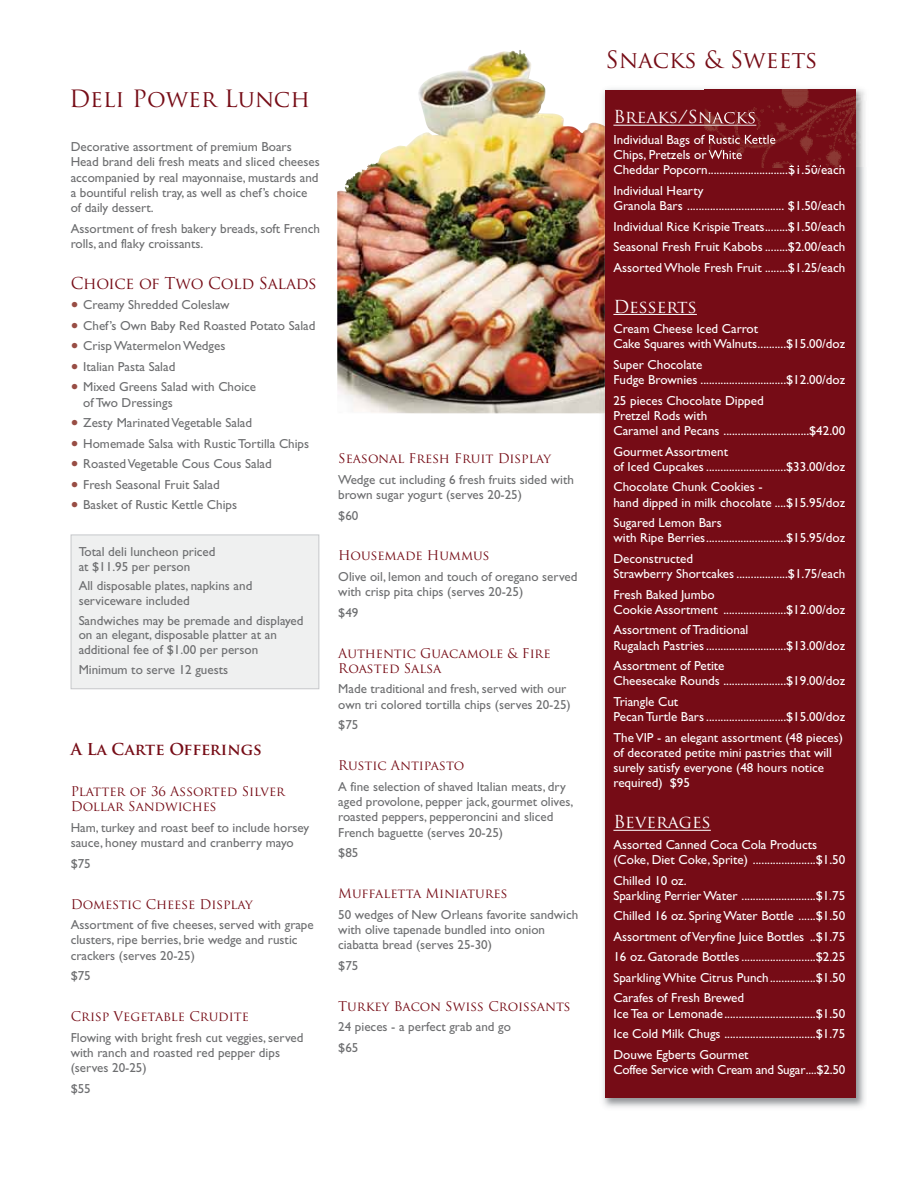
<style>
.page{position:relative;width:918px;height:1188px;background:#fff}
.page>*{position:absolute;margin:0;border:0;box-sizing:border-box;transform-origin:0 0}
.t1{font:23.25px "Trajan Pro";color:#760c16}
.t2{font:17.4px "Trajan Pro";color:#fff}
.t3{font:16.05px "Trajan Pro";letter-spacing:-.015em;color:#760c16}
.t4{font:700 16.05px "Trajan Pro";color:#760c16}
.t5{font:13.05px/15.3px "Gill Sans";color:#fff}
.t6{font:13.05px/15.3px "Gill Sans";color:#6d6e70}
.t7{font:13.05px/15.3px "Trajan Pro";color:#760c16}
.s1{font-size:21.75px;color:#984d44}
</style>
<div class="page">
<img style="left:337px;top:50px;width:262px;height:363px">
<img style="left:599px;top:89px;width:266px;height:1019px">
<img style="left:599px;top:124px;width:6px;height:289px">
<div style="left:605px;top:90px;width:251px;height:1007px;background:#760c16"></div>
<hr style="left:613px;top:125px;width:143px;height:1px;background:#fff">
<hr style="left:613px;top:314px;width:84px;height:1px;background:#fff">
<hr style="left:613px;top:830px;width:98px;height:1px;background:#fff">
<div style="left:71px;top:535px;width:248px;height:153px;background:#eff0f0"></div>
<div style="left:71px;top:535px;width:248px;height:154px;border:1px solid #c6c8ca"></div>
<img style="left:704px;top:90px;width:161px;height:77px">
<img style="left:704px;top:150px;width:24px;height:10px">
<h1 class="t1" style="left:69px;top:86px;width:242px">Deli Power Lunch</h1>
<p class="t6" style="left:71px;top:141px;width:251px">Decorative assortment of premium Boars Head brand deli fresh meats and sliced cheeses accompanied by real mayonnaise, mustards and a bountiful relish tray, as well as chef’s choice of daily dessert.</p>
<p class="t6" style="left:71px;top:222px;width:251px">Assortment of fresh bakery breads, soft French rolls, and flaky croissants.</p>
<p class="t3" style="left:71px;top:274px;width:248px">Choice of Two Cold Salads</p>
<p class="t6" style="left:71px;top:299px;width:160px"><span class="s1">•</span> Creamy Shredded Coleslaw</p>
<p class="t6" style="left:71px;top:319px;width:246px"><span class="s1">•</span> Chef’s Own Baby Red Roasted Potato Salad</p>
<p class="t6" style="left:71px;top:340px;width:156px"><span class="s1">•</span> Crisp Watermelon Wedges</p>
<p class="t6" style="left:71px;top:360px;width:106px"><span class="s1">•</span> Italian Pasta Salad</p>
<p class="t6" style="left:83px;top:381px;width:174px;text-indent:-13px"><span class="s1">•</span> Mixed Greens Salad with Choice of Two Dressings</p>
<p class="t6" style="left:71px;top:417px;width:183px"><span class="s1">•</span> Zesty Marinated Vegetable Salad</p>
<p class="t6" style="left:71px;top:437px;width:240px"><span class="s1">•</span> Homemade Salsa with Rustic Tortilla Chips</p>
<p class="t6" style="left:71px;top:458px;width:203px"><span class="s1">•</span> Roasted Vegetable Cous Cous Salad</p>
<p class="t6" style="left:71px;top:478px;width:151px"><span class="s1">•</span> Fresh Seasonal Fruit Salad</p>
<p class="t6" style="left:71px;top:499px;width:168px"><span class="s1">•</span> Basket of Rustic Kettle Chips</p>
<p class="t6" style="left:79px;top:546px;width:138px;line-height:14.5px">Total deli luncheon priced at $11.95 per person</p>
<p class="t6" style="left:79px;top:580px;width:175px;line-height:14.5px">All disposable plates, napkins and serviceware included</p>
<p class="t6" style="left:79px;top:614px;width:226px;line-height:14.5px">Sandwiches may be premade and displayed on an elegant, disposable platter at an additional fee of $1.00 per person</p>
<p class="t6" style="left:79px;top:663px;width:151px">Minimum to serve 12 guests</p>
<p class="t4" style="left:71px;top:740px;width:193px">A La Carte Offerings</p>
<p class="t7" style="left:71px;top:784px;width:216px">Platter of 36 Assorted Silver<br>Dollar Sandwiches</p>
<p class="t6" style="left:71px;top:821px;width:240px">Ham, turkey and roast beef to include horsey sauce, honey mustard and cranberry mayo</p>
<p class="t6" style="left:71px;top:857px;width:22px">$75</p>
<p class="t7" style="left:71px;top:896px;width:184px">Domestic Cheese Display</p>
<p class="t6" style="left:71px;top:919px;width:245px">Assortment of five cheeses, served with grape clusters, ripe berries, brie wedge and rustic crackers (serves 20-25)</p>
<p class="t6" style="left:71px;top:970px;width:22px">$75</p>
<p class="t7" style="left:71px;top:1009px;width:180px">Crisp Vegetable Crudite</p>
<p class="t6" style="left:71px;top:1031px;width:234px">Flowing with bright fresh cut veggies, served with ranch and roasted red pepper dips (serves 20-25)</p>
<p class="t6" style="left:71px;top:1082px;width:22px">$55</p>
<p class="t7" style="left:338px;top:451px;width:214px">Seasonal Fresh Fruit Display</p>
<p class="t6" style="left:338px;top:473px;width:237px">Wedge cut including 6 fresh fruits sided with brown sugar yogurt (serves 20-25)</p>
<p class="t6" style="left:338px;top:509px;width:22px">$60</p>
<p class="t7" style="left:338px;top:548px;width:153px">Housemade Hummus</p>
<p class="t6" style="left:338px;top:570px;width:241px">Olive oil, lemon and touch of oregano served with crisp pita chips (serves 20-25)</p>
<p class="t6" style="left:338px;top:606px;width:22px">$49</p>
<p class="t7" style="left:338px;top:646px;width:214px">Authentic Guacamole &amp; Fire<br>Roasted Salsa</p>
<p class="t6" style="left:338px;top:683px;width:234px">Made traditional and fresh, served with our own tri colored tortilla chips (serves 20-25)</p>
<p class="t6" style="left:338px;top:719px;width:22px">$75</p>
<p class="t7" style="left:338px;top:758px;width:128px">Rustic Antipasto</p>
<p class="t6" style="left:338px;top:780px;width:236px">A fine selection of shaved Italian meats, dry aged provolone, pepper jack, gourmet olives, roasted peppers, pepperoncini and sliced French baguette (serves 20-25)</p>
<p class="t6" style="left:338px;top:846px;width:22px">$85</p>
<p class="t7" style="left:338px;top:886px;width:171px">Muffaletta Miniatures</p>
<p class="t6" style="left:338px;top:908px;width:242px">50 wedges of New Orleans favorite sandwich with olive tapenade bundled into onion ciabatta bread (serves 25-30)</p>
<p class="t6" style="left:338px;top:959px;width:22px">$75</p>
<p class="t7" style="left:338px;top:998px;width:234px">Turkey Bacon Swiss Croissants</p>
<p class="t6" style="left:338px;top:1018px;width:174px;line-height:20.5px">24 pieces - a perfect grab and go $65</p>
<h1 class="t1" style="left:606px;top:46px;width:214px">Snacks &amp; Sweets</h1>
<h2 class="t2" style="left:613px;top:107px;width:144px">Breaks/Snacks</h2>
<p class="t5" style="left:613px;top:133px;width:233px">Individual Bags of Rustic Kettle<br>Chips, Pretzels or White<br>Cheddar Popcorn............................$1.50/each</p>
<p class="t5" style="left:613px;top:184px;width:233px">Individual Hearty<br>Granola Bars .................................. $1.50/each</p>
<p class="t5" style="left:613px;top:217px;width:233px;line-height:20.5px;text-align:justify">Individual Rice Krispie Treats........$1.50/each Seasonal Fresh Fruit Kabobs ........$2.00/each Assorted Whole Fresh Fruit ........$1.25/each</p>
<h2 class="t2" style="left:613px;top:296px;width:85px">Desserts</h2>
<p class="t5" style="left:613px;top:322px;width:233px">Cream Cheese Iced Carrot<br>Cake Squares with Walnuts..........$15.00/doz</p>
<p class="t5" style="left:613px;top:358px;width:233px">Super Chocolate<br>Fudge Brownies ..............................$12.00/doz</p>
<p class="t5" style="left:613px;top:394px;width:233px">25 pieces Chocolate Dipped<br>Pretzel Rods with<br>Caramel and Pecans ..............................$42.00</p>
<p class="t5" style="left:613px;top:445px;width:233px">Gourmet Assortment<br>of Iced Cupcakes ............................$33.00/doz</p>
<p class="t5" style="left:613px;top:481px;width:233px">Chocolate Chunk Cookies -<br>hand dipped in milk chocolate ....$15.95/doz</p>
<p class="t5" style="left:613px;top:517px;width:233px">Sugared Lemon Bars<br>with Ripe Berries............................$15.95/doz</p>
<p class="t5" style="left:613px;top:552px;width:233px">Deconstructed<br>Strawberry Shortcakes ..................$1.75/each</p>
<p class="t5" style="left:613px;top:588px;width:233px">Fresh Baked Jumbo<br>Cookie Assortment ......................$12.00/doz</p>
<p class="t5" style="left:613px;top:624px;width:233px">Assortment of Traditional<br>Rugalach Pastries ............................$13.00/doz</p>
<p class="t5" style="left:613px;top:660px;width:233px">Assortment of Petite<br>Cheesecake Rounds ......................$19.00/doz</p>
<p class="t5" style="left:613px;top:695px;width:233px">Triangle Cut<br>Pecan Turtle Bars ............................$15.00/doz</p>
<p class="t5" style="left:613px;top:731px;width:231px">The VIP - an elegant assortment (48 pieces) of decorated petite mini pastries that will surely satisfy everyone (48 hours notice required) $95</p>
<h2 class="t2" style="left:613px;top:812px;width:99px">Beverages</h2>
<p class="t5" style="left:613px;top:838px;width:233px">Assorted Canned Coca Cola Products (Coke, Diet Coke, Sprite) ......................$1.50</p>
<p class="t5" style="left:613px;top:874px;width:233px">Chilled 10 oz.<br>Sparkling Perrier Water ..........................$1.75</p>
<p class="t5" style="left:613px;top:907px;width:233px;line-height:20.5px;text-align:justify">Chilled 16 oz. Spring Water Bottle ......$1.50<br>Assortment of Veryfine Juice Bottles ..$1.75<br>16 oz. Gatorade Bottles ..........................$2.25<br>Sparkling White Citrus Punch................$1.50<br>Carafes of Fresh Brewed</p>
<p class="t5" style="left:613px;top:1004px;width:233px;line-height:20.5px;text-align:justify">Ice Tea or Lemonade................................$1.50<br>Ice Cold Milk Chugs ................................$1.75<br>Douwe Egberts Gourmet</p>
<p class="t5" style="left:613px;top:1063px;width:233px">Coffee Service with Cream and Sugar....$2.50</p>
</div>
